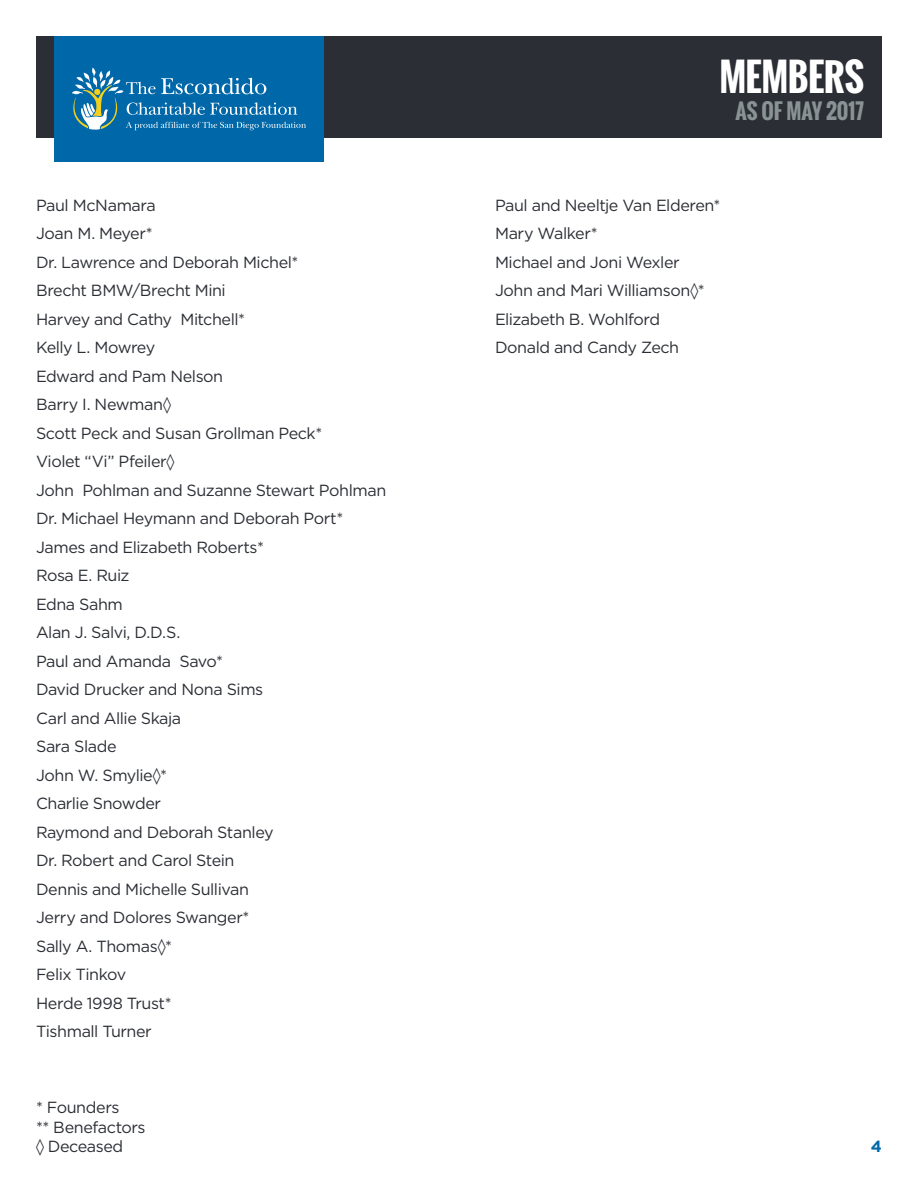
<style>
.page{position:relative;width:918px;height:1188px;background:#fff}
.page>*{position:absolute;margin:0;border:0;box-sizing:border-box;transform-origin:0 0}
.t1{font:700 37.5px "Oswald";letter-spacing:-.01em;color:#fff}
.t2{font:700 21px "Oswald";letter-spacing:-.005em;color:#899294}
.One-Sheet_-_C_-_Body{font:16.2px/19.5px "Gotham";letter-spacing:-.025em;color:#2b2e34}
.t3{font:700 16.2px "Gotham";color:#0068a9}
</style>
<div class="page">
<div style="left:36px;top:36px;width:846px;height:102px;background:#2b2e34"></div>
<div style="left:54px;top:36px;width:270px;height:126px;background:#0068a9"></div>
<svg style="left:72px;top:68px;width:234px;height:62px"></svg>
<p class="One-Sheet_-_C_-_Body" style="left:36px;top:195px;width:121px">Paul McNamara</p>
<p class="One-Sheet_-_C_-_Body" style="left:36px;top:224px;width:118px">Joan M. Meyer*</p>
<p class="One-Sheet_-_C_-_Body" style="left:36px;top:252px;width:264px">Dr. Lawrence and Deborah Michel*</p>
<p class="One-Sheet_-_C_-_Body" style="left:36px;top:281px;width:191px">Brecht BMW/Brecht Mini</p>
<p class="One-Sheet_-_C_-_Body" style="left:36px;top:309px;width:211px">Harvey and Cathy Mitchell*</p>
<p class="One-Sheet_-_C_-_Body" style="left:36px;top:338px;width:121px">Kelly L. Mowrey</p>
<p class="One-Sheet_-_C_-_Body" style="left:36px;top:366px;width:189px">Edward and Pam Nelson</p>
<p class="One-Sheet_-_C_-_Body" style="left:36px;top:395px;width:137px">Barry I. Newman◊</p>
<p class="One-Sheet_-_C_-_Body" style="left:36px;top:423px;width:288px">Scott Peck and Susan Grollman Peck*</p>
<p class="One-Sheet_-_C_-_Body" style="left:36px;top:452px;width:140px">Violet “Vi” Pfeiler◊</p>
<p class="One-Sheet_-_C_-_Body" style="left:36px;top:480px;width:352px">John Pohlman and Suzanne Stewart Pohlman</p>
<p class="One-Sheet_-_C_-_Body" style="left:36px;top:509px;width:309px">Dr. Michael Heymann and Deborah Port*</p>
<p class="One-Sheet_-_C_-_Body" style="left:36px;top:537px;width:230px">James and Elizabeth Roberts*</p>
<p class="One-Sheet_-_C_-_Body" style="left:36px;top:566px;width:95px">Rosa E. Ruiz</p>
<p class="One-Sheet_-_C_-_Body" style="left:36px;top:594px;width:88px">Edna Sahm</p>
<p class="One-Sheet_-_C_-_Body" style="left:36px;top:623px;width:146px">Alan J. Salvi, D.D.S.</p>
<p class="One-Sheet_-_C_-_Body" style="left:36px;top:651px;width:188px">Paul and Amanda Savo*</p>
<p class="One-Sheet_-_C_-_Body" style="left:36px;top:680px;width:229px">David Drucker and Nona Sims</p>
<p class="One-Sheet_-_C_-_Body" style="left:36px;top:708px;width:147px">Carl and Allie Skaja</p>
<p class="One-Sheet_-_C_-_Body" style="left:36px;top:737px;width:82px">Sara Slade</p>
<p class="One-Sheet_-_C_-_Body" style="left:36px;top:765px;width:133px">John W. Smylie◊*</p>
<p class="One-Sheet_-_C_-_Body" style="left:36px;top:794px;width:127px">Charlie Snowder</p>
<p class="One-Sheet_-_C_-_Body" style="left:36px;top:822px;width:239px">Raymond and Deborah Stanley</p>
<p class="One-Sheet_-_C_-_Body" style="left:36px;top:851px;width:200px">Dr. Robert and Carol Stein</p>
<p class="One-Sheet_-_C_-_Body" style="left:36px;top:879px;width:215px">Dennis and Michelle Sullivan</p>
<p class="One-Sheet_-_C_-_Body" style="left:36px;top:908px;width:215px">Jerry and Dolores Swanger*</p>
<p class="One-Sheet_-_C_-_Body" style="left:36px;top:936px;width:138px">Sally A. Thomas◊*</p>
<p class="One-Sheet_-_C_-_Body" style="left:36px;top:965px;width:92px">Felix Tinkov</p>
<p class="One-Sheet_-_C_-_Body" style="left:36px;top:993px;width:137px">Herde 1998 Trust*</p>
<p class="One-Sheet_-_C_-_Body" style="left:36px;top:1022px;width:117px">Tishmall Turner</p>
<p class="One-Sheet_-_C_-_Body" style="left:36px;top:1097px;width:111px">* Founders<br>** Benefactors ◊ Deceased</p>
<h1 class="t1" style="left:720px;top:49px;width:146px">MEMBERS</h1>
<p class="t2" style="left:736px;top:95px;width:130px">AS OF MAY 2017</p>
<p class="One-Sheet_-_C_-_Body" style="left:495px;top:195px;width:227px">Paul and Neeltje Van Elderen*</p>
<p class="One-Sheet_-_C_-_Body" style="left:495px;top:224px;width:104px">Mary Walker*</p>
<p class="One-Sheet_-_C_-_Body" style="left:495px;top:252px;width:186px">Michael and Joni Wexler</p>
<p class="One-Sheet_-_C_-_Body" style="left:495px;top:281px;width:211px">John and Mari Williamson◊*</p>
<p class="One-Sheet_-_C_-_Body" style="left:495px;top:309px;width:167px">Elizabeth B. Wohlford</p>
<p class="One-Sheet_-_C_-_Body" style="left:495px;top:338px;width:186px">Donald and Candy Zech</p>
<p class="t3" style="left:871px;top:1136px;width:13px">4</p>
</div>
